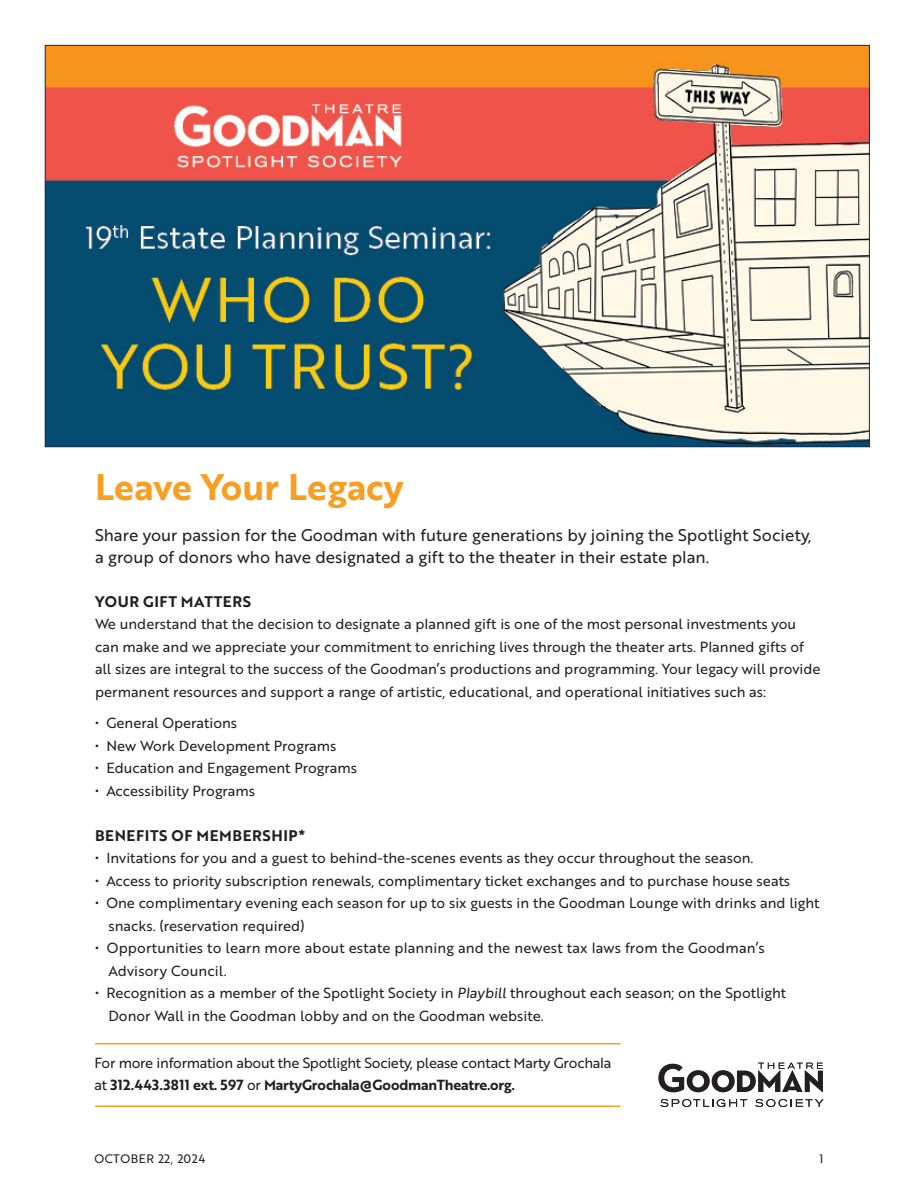
<style>
.page{position:relative;width:918px;height:1188px;background:#fff}
.page>*{position:absolute;margin:0;border:0;box-sizing:border-box;transform-origin:0 0}
.t1{font:36px "Brother 1816 Bold";color:#f89e20}
.Main_Paragraph{font:16.5px/22.5px "Brother 1816 Regular";color:#231f20}
.Subhead{font:15px "Brother 1816 Bold";letter-spacing:.04em;color:#231f20}
.Body_Copy{font:14.25px/22.5px "Brother 1816 Regular";color:#231f20}
.Body_Copy-2{font:14.25px/22.5px "Brother 1816 Regular";letter-spacing:-.02em;color:#231f20}
.t2{font:12px "Brother 1816 Regular";letter-spacing:.04em;color:#231f20}
.s1{font-family:"Brother 1816 Bold"}
</style>
<div class="page">
<svg style="left:658px;top:1063px;width:165px;height:29px"></svg>
<svg style="left:660px;top:1099px;width:87px;height:8px"></svg>
<svg style="left:755px;top:1099px;width:69px;height:8px"></svg>
<hr style="left:95px;top:1106px;width:525px;height:1px;background:#f89e20">
<hr style="left:95px;top:1043px;width:525px;height:1px;background:#f89e20">
<img style="left:47px;top:47px;width:821px;height:398px">
<p class="t1" style="left:95px;top:460px;width:310px">Leave Your Legacy</p>
<p class="Main_Paragraph" style="left:95px;top:523px;width:718px">Share your passion for the Goodman with future generations by joining the Spotlight Society, a group of donors who have designated a gift to the theater in their estate plan.</p>
<p class="Subhead" style="left:95px;top:590px;width:158px">YOUR GIFT MATTERS</p>
<p class="Body_Copy" style="left:95px;top:612px;width:727px">We understand that the decision to designate a planned gift is one of the most personal investments you can make and we appreciate your commitment to enriching lives through the theater arts. Planned gifts of all sizes are integral to the success of the Goodman’s productions and programming. Your legacy will provide permanent resources and support a range of artistic, educational, and operational initiatives such as:</p>
<p class="Body_Copy" style="left:95px;top:711px;width:144px">• General Operations</p>
<p class="Body_Copy" style="left:95px;top:734px;width:243px">• New Work Development Programs</p>
<p class="Body_Copy" style="left:95px;top:756px;width:263px">• Education and Engagement Programs</p>
<p class="Body_Copy" style="left:95px;top:779px;width:162px">• Accessibility Programs</p>
<p class="Subhead" style="left:95px;top:824px;width:212px">BENEFITS OF MEMBERSHIP*</p>
<p class="Body_Copy" style="left:95px;top:846px;width:660px">• Invitations for you and a guest to behind-the-scenes events as they occur throughout the season.</p>
<p class="Body_Copy" style="left:95px;top:869px;width:697px">• Access to priority subscription renewals, complimentary ticket exchanges and to purchase house seats</p>
<p class="Body_Copy" style="left:109px;top:891px;width:713px;text-indent:-13px">• One complimentary evening each season for up to six guests in the Goodman Lounge with drinks and light snacks. (reservation required)</p>
<p class="Body_Copy" style="left:109px;top:936px;width:658px;text-indent:-13px">• Opportunities to learn more about estate planning and the newest tax laws from the Goodman’s<br>Advisory Council.</p>
<p class="Body_Copy" style="left:109px;top:981px;width:679px;text-indent:-14px">• Recognition as a member of the Spotlight Society in Playbill throughout each season; on the Spotlight<br>Donor Wall in the Goodman lobby and on the Goodman website.</p>
<p class="Body_Copy-2" style="left:94px;top:1051px;width:518px">For more information about the Spotlight Society, please contact Marty Grochala at <span class="s1">312.443.3811 ext. 597</span> or <span class="s1">MartyGrochala@GoodmanTheatre.org.</span></p>
<p class="t2" style="left:94px;top:1150px;width:112px">OCTOBER 22, 2024</p>
<p class="t2" style="left:819px;top:1150px;width:6px">1</p>
</div>
